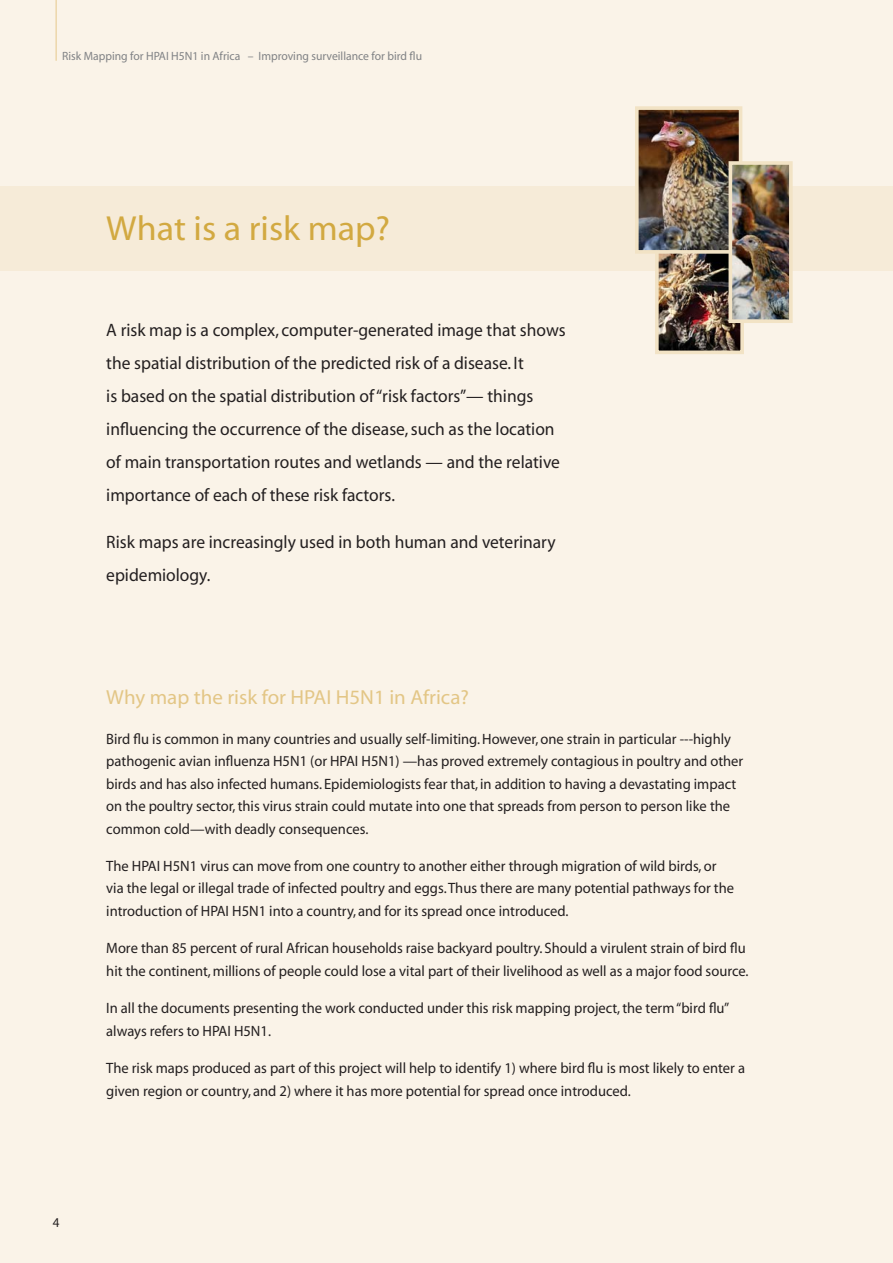
<style>
.page{position:relative;width:893px;height:1263px;background:#faf3e8}
.page>*{position:absolute;margin:0;border:0;box-sizing:border-box;transform-origin:0 0}
.t1{font:34.95px "Myriad";color:#d2a941}
.t2{font:20.4px "Myriad";color:#e3c686}
.t3{font:18px/33px "Myriad";color:#231f20}
.t4{font:15px/22.5px "Myriad";color:#231f20}
.t5{font:13.5px "Myriad";color:#231f20}
.t6{font:12px "Myriad";color:#808285}
</style>
<div class="page">
<hr style="left:55px;top:0;width:2px;height:61px;background:#edd7aa">
<div style="left:0;top:186px;width:893px;height:84px;background:#f6ebd8"></div>
<img style="left:660px;top:254px;width:79px;height:95px">
<div style="left:655px;top:239px;width:89px;height:115px;border:4px solid #f2e3c5"></div>
<img style="left:640px;top:111px;width:97px;height:138px">
<div style="left:635px;top:106px;width:107px;height:148px;border:4px solid #f2e3c5"></div>
<img style="left:734px;top:166px;width:54px;height:152px">
<div style="left:729px;top:161px;width:64px;height:162px;border:4px solid #f2e3c5"></div>
<p class="t6" style="left:62px;top:52px;width:361px">Risk Mapping for HPAI H5N1 in Africa – Improving surveillance for bird flu</p>
<h1 class="t1" style="left:106px;top:215px;width:285px">What is a risk map?</h1>
<p class="t3" style="left:106px;top:314px;width:461px">A risk map is a complex, computer-generated image that shows the spatial distribution of the predicted risk of a disease. It<br>is based on the spatial distribution of “risk factors”— things influencing the occurrence of the disease, such as the location of main transportation routes and wetlands — and the relative importance of each of these risk factors.</p>
<p class="t3" style="left:106px;top:527px;width:451px">Risk maps are increasingly used in both human and veterinary epidemiology.</p>
<h2 class="t2" style="left:106px;top:689px;width:364px">Why map the risk for HPAI H5N1 in Africa?</h2>
<p class="t4" style="left:106px;top:728px;width:638px">Bird flu is common in many countries and usually self-limiting. However, one strain in particular ---highly pathogenic avian influenza H5N1 (or HPAI H5N1) —has proved extremely contagious in poultry and other birds and has also infected humans. Epidemiologists fear that, in addition to having a devastating impact on the poultry sector, this virus strain could mutate into one that spreads from person to person like the common cold—with deadly consequences.</p>
<p class="t4" style="left:106px;top:856px;width:629px">The HPAI H5N1 virus can move from one country to another either through migration of wild birds, or via the legal or illegal trade of infected poultry and eggs. Thus there are many potential pathways for the introduction of HPAI H5N1 into a country, and for its spread once introduced.</p>
<p class="t4" style="left:106px;top:938px;width:644px">More than 85 percent of rural African households raise backyard poultry. Should a virulent strain of bird flu hit the continent, millions of people could lose a vital part of their livelihood as well as a major food source.</p>
<p class="t4" style="left:106px;top:998px;width:625px">In all the documents presenting the work conducted under this risk mapping project, the term “bird flu” always refers to HPAI H5N1.</p>
<p class="t4" style="left:106px;top:1058px;width:640px">The risk maps produced as part of this project will help to identify 1) where bird flu is most likely to enter a given region or country, and 2) where it has more potential for spread once introduced.</p>
<p class="t5" style="left:53px;top:1217px;width:8px">4</p>
</div>
